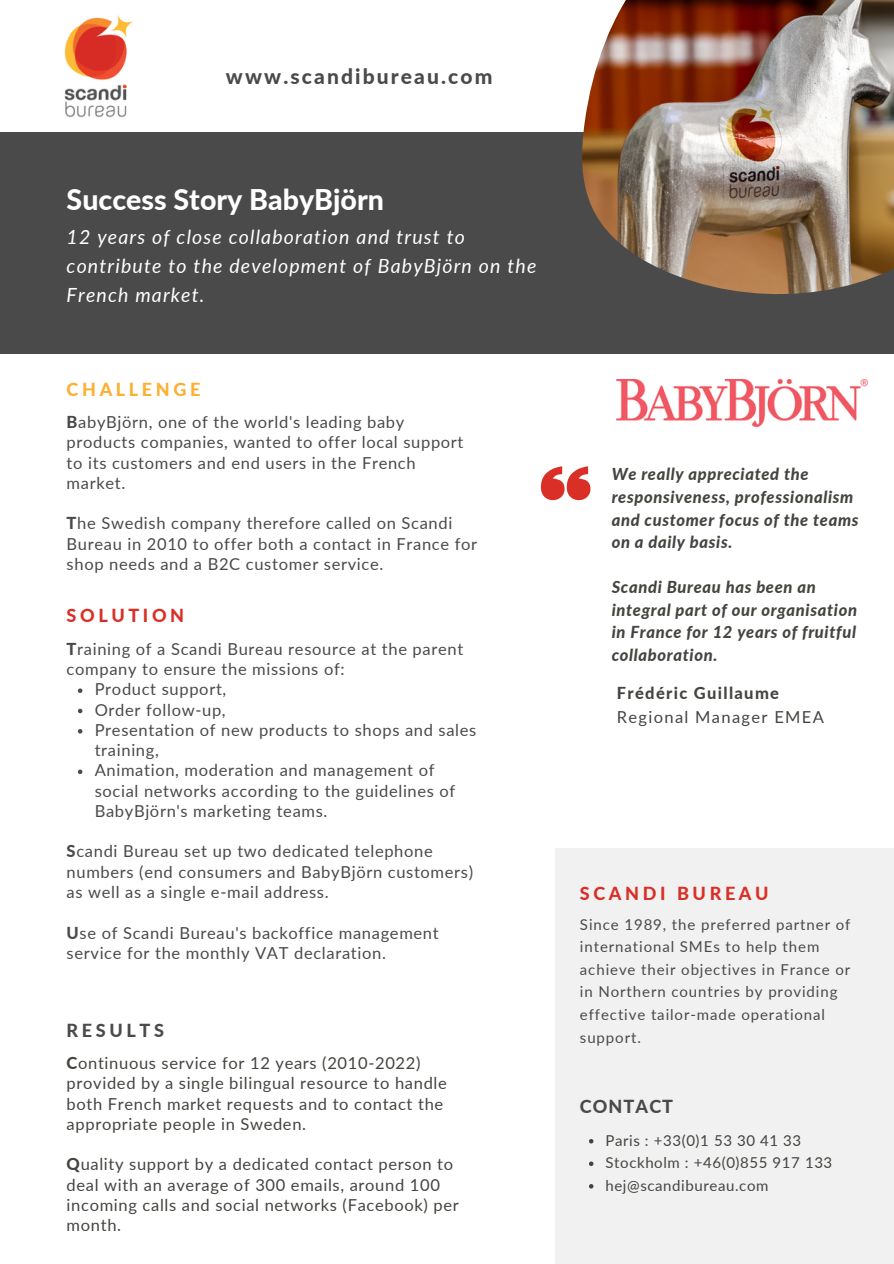
<style>
.page{position:relative;width:894px;height:1264px;background:#fff}
.page>*{position:absolute;margin:0;border:0;box-sizing:border-box;transform-origin:0 0}
.t1{font:800 28.5px "Lato";color:#fff}
.t2{font:800 21px "Lato";letter-spacing:.1em;color:#4a4a4a}
.t3{font:italic 19.5px/29.2px "Lato";letter-spacing:.06em;color:#fff}
.t4{font:800 18px "Lato";letter-spacing:.2em;color:#d92f26}
.t5{font:800 18px "Lato";letter-spacing:.2em;color:#fdaf34}
.t6{font:800 18px "Lato";letter-spacing:.2em;color:#4a4a4a}
.t7{font:800 18px "Lato";letter-spacing:.06em;color:#4a4a4a}
.t8{font:16.5px/20.2px "Lato";letter-spacing:.04em;color:#4a4a4a}
.t9{font:16.5px/20.2px "Lato";letter-spacing:.04em;color:#444440}
.t10{font:italic 800 16.5px/22.5px "Lato";letter-spacing:.04em;color:#444440}
.t11{font:16.5px "Lato";letter-spacing:.08em;color:#444440}
.t12{font:800 16.5px "Lato";letter-spacing:.08em;color:#444440}
.t13{font:15px/22.5px "Lato";letter-spacing:.06em;color:#4a4a4a}
.t14{font:15px "Lato";letter-spacing:.04em;color:#444440}
.s1{font-weight:800}
</style>
<div class="page">
<div style="left:0;top:132px;width:893px;height:221px;background:#4a4a4a"></div>
<div style="left:555px;top:848px;width:338px;height:415px;background:#f1f1f1"></div>
<img style="left:582px;top:0;width:311px;height:294px">
<img style="left:64px;top:15px;width:69px;height:102px">
<svg style="left:540px;top:466px;width:50px;height:34px"></svg>
<img style="left:616px;top:379px;width:250px;height:47px">
<svg style="left:78px;top:688px;width:4px;height:5px"></svg>
<svg style="left:78px;top:708px;width:4px;height:5px"></svg>
<svg style="left:78px;top:729px;width:4px;height:4px"></svg>
<svg style="left:78px;top:769px;width:4px;height:5px"></svg>
<svg style="left:589px;top:1139px;width:4px;height:4px"></svg>
<svg style="left:589px;top:1161px;width:4px;height:4px"></svg>
<svg style="left:589px;top:1184px;width:4px;height:4px"></svg>
<p class="t2" style="left:226px;top:64px;width:268px">www.scandibureau.com</p>
<p class="t1" style="left:67px;top:182px;width:319px">Success Story BabyBjörn</p>
<p class="t3" style="left:67px;top:221px;width:471px">12 years of close collaboration and trust to contribute to the development of BabyBjörn on the<br>French market.</p>
<p class="t5" style="left:67px;top:378px;width:135px">CHALLENGE</p>
<p class="t8" style="left:67px;top:411px;width:398px"><span class="s1">B</span>abyBjörn, one of the world's leading baby products companies, wanted to offer local support to its customers and end users in the French market.</p>
<p class="t8" style="left:67px;top:513px;width:412px"><span class="s1">T</span>he Swedish company therefore called on Scandi<br>Bureau in 2010 to offer both a contact in France for shop needs and a B2C customer service.</p>
<p class="t4" style="left:67px;top:604px;width:119px">SOLUTION</p>
<p class="t8" style="left:67px;top:638px;width:398px"><span class="s1">T</span>raining of a Scandi Bureau resource at the parent company to ensure the missions of:</p>
<p class="t8" style="left:95px;top:678px;width:133px">Product support,</p>
<p class="t8" style="left:95px;top:699px;width:132px">Order follow-up,</p>
<p class="t8" style="left:95px;top:719px;width:383px">Presentation of new products to shops and sales training,</p>
<p class="t8" style="left:95px;top:759px;width:362px">Animation, moderation and management of social networks according to the guidelines of<br>BabyBjörn's marketing teams.</p>
<p class="t8" style="left:67px;top:841px;width:408px"><span class="s1">S</span>candi Bureau set up two dedicated telephone numbers (end consumers and BabyBjörn customers) as well as a single e-mail address.</p>
<p class="t8" style="left:67px;top:922px;width:373px"><span class="s1">U</span>se of Scandi Bureau's backoffice management service for the monthly VAT declaration.</p>
<p class="t6" style="left:67px;top:1019px;width:99px">RESULTS</p>
<p class="t9" style="left:67px;top:1052px;width:381px"><span class="s1">C</span>ontinuous service for 12 years (2010-2022) provided by a single bilingual resource to handle both French market requests and to contact the appropriate people in Sweden.</p>
<p class="t9" style="left:67px;top:1153px;width:393px"><span class="s1">Q</span>uality support by a dedicated contact person to deal with an average of 300 emails, around 100 incoming calls and social networks (Facebook) per month.</p>
<p class="t10" style="left:611px;top:463px;width:248px">We really appreciated the responsiveness, professionalism and customer focus of the teams on a daily basis.</p>
<p class="t10" style="left:611px;top:575px;width:247px">Scandi Bureau has been an integral part of our organisation in France for 12 years of fruitful collaboration.</p>
<p class="t12" style="left:616px;top:682px;width:164px">Frédéric Guillaume</p>
<p class="t11" style="left:616px;top:706px;width:208px">Regional Manager EMEA</p>
<p class="t4" style="left:579px;top:882px;width:190px">SCANDI BUREAU</p>
<p class="t13" style="left:579px;top:912px;width:272px">Since 1989, the preferred partner of international SMEs to help them achieve their objectives in France or in Northern countries by providing effective tailor-made operational support.</p>
<p class="t7" style="left:579px;top:1095px;width:95px">CONTACT</p>
<p class="t14" style="left:605px;top:1130px;width:197px">Paris : +33(0)1 53 30 41 33</p>
<p class="t14" style="left:605px;top:1153px;width:228px">Stockholm : +46(0)855 917 133</p>
<p class="t14" style="left:605px;top:1175px;width:164px">hej@scandibureau.com</p>
</div>
